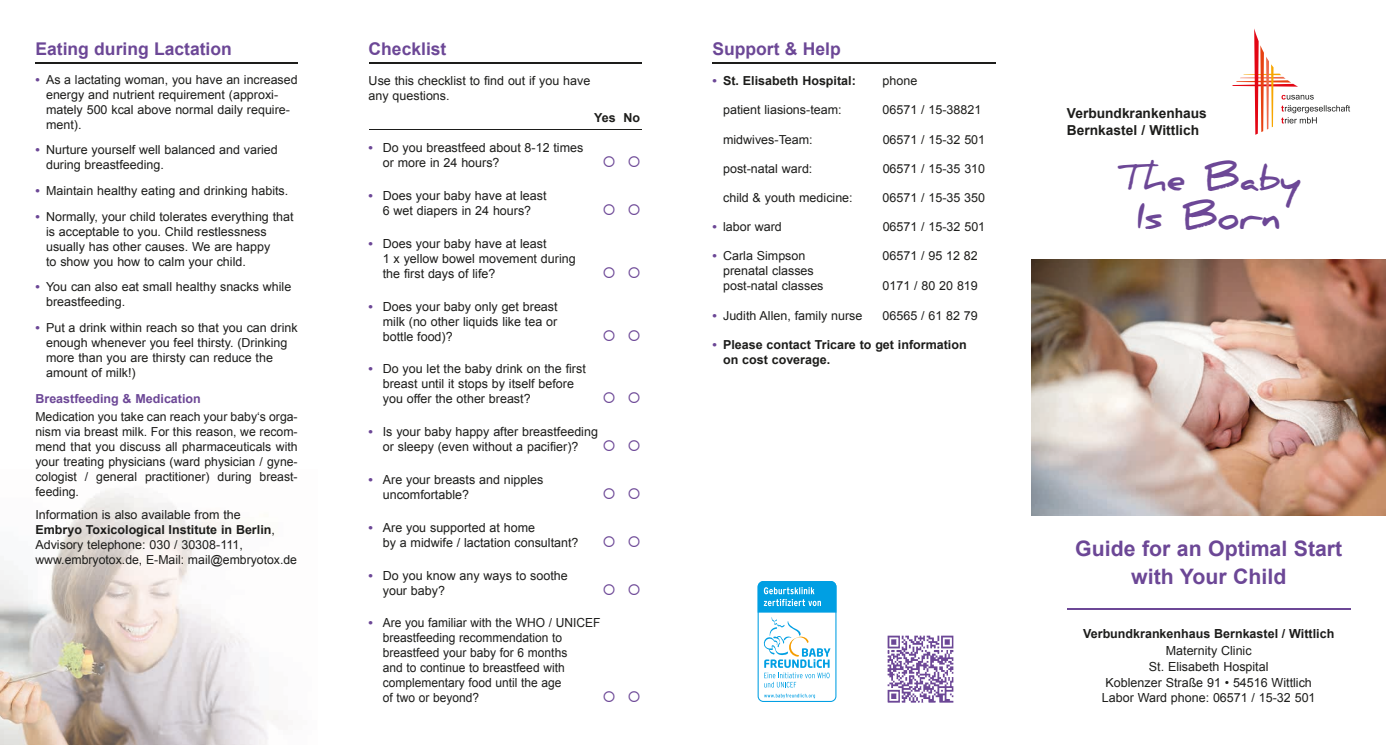
<style>
.page{position:relative;width:1386px;height:745px;background:#fff}
.page>*{position:absolute;margin:0;border:0;box-sizing:border-box;transform-origin:0 0}
.t1{font:700 35px/38.8px "Daniel";color:#6c4796;text-align:center}
.t2{font:700 21.25px/27.5px "Arial";color:#6c4796;text-align:center}
.t3{font:700 17.5px "Arial";color:#6c4796}
.t4{font:700 13.75px/16.5px "Arial";color:#1d1d1b}
.t5{font:12.5px/15px "Arial";color:#1d1d1b}
.t6{font:12.5px/15px "Arial";color:#1d1d1b;scale:.96 1}
.t7{font:700 12.5px "Arial";color:#1d1d1b}
.t8{font:12.38px/15px "Arial";color:#1d1d1b}
.t9{font:700 12.38px/15px "Arial";color:#1d1d1b}
.t10{font:700 12.38px "Arial";color:#6c4796}
.s1{font-weight:700;color:#6c4796}
.s2{font-weight:700}
.s3{font-weight:700;font-size:12.38px;color:#6c4796}
.s4{color:#6c4796}
</style>
<div class="page">
<img style="left:0;top:490px;width:279px;height:254px">
<hr style="left:35px;top:62px;width:263px;height:1px;background:#1d1d1b">
<hr style="left:369px;top:62px;width:272px;height:1px;background:#1d1d1b">
<hr style="left:369px;top:129px;width:272px;height:1px;background:#1d1d1b">
<hr style="left:712px;top:62px;width:284px;height:1px;background:#1d1d1b">
<svg style="left:757px;top:581px;width:79px;height:120px"></svg>
<img style="left:887px;top:635px;width:67px;height:68px">
<img style="left:1031px;top:259px;width:354px;height:256px">
<hr style="left:1067px;top:608px;width:283px;height:1px;background:#6c4796">
<svg style="left:1232px;top:28px;width:118px;height:107px"></svg>
<h3 class="t3" style="left:35px;top:37px;width:198px">Eating during Lactation</h3>
<p class="t8" style="left:46px;top:72px;width:253px;text-indent:-11px"><span class="s1">•</span> As a lactating woman, you have an increa sed energy and nutrient requirement (approxi&shy;mately 500 kcal above normal daily require&shy;ment).</p>
<p class="t8" style="left:46px;top:142px;width:233px;text-indent:-11px"><span class="s1">•</span> Nurture yourself well balanced and varied during breastfeeding.</p>
<p class="t8" style="left:35px;top:183px;width:254px"><span class="s1">•</span> Maintain healthy eating and drinking habits.</p>
<p class="t8" style="left:46px;top:209px;width:249px;text-indent:-11px"><span class="s1">•</span> Normally, your child tolerates everything that is acceptable to you. Child restlessness usually has other causes. We are happy<br>to show you how to calm your child.</p>
<p class="t8" style="left:46px;top:279px;width:247px;text-indent:-11px"><span class="s1">•</span> You can also eat small healthy snacks while breastfeeding.</p>
<p class="t8" style="left:46px;top:320px;width:253px;text-indent:-11px"><span class="s1">•</span> Put a drink within reach so that you can drink enough whenever you feel thirsty. (Drinking more than you are thirsty can reduce the amount of milk!)</p>
<p class="t10" style="left:35px;top:390px;width:167px">Breastfeeding &amp; Medication</p>
<p class="t8" style="left:35px;top:409px;width:264px;text-align:justify">Medication you take can reach your baby‘s orga&shy;nism via breast milk. For this reason, we recom&shy;mend that you discuss all pharmaceuticals with your treating physicians (ward physician / gyne&shy;cologist / general practitioner) during breast&shy;feeding.</p>
<p class="t8" style="left:35px;top:506px;width:263px">Information is also available from the<br><span class="s2">Embryo Toxicological Institute in Berlin</span>, Advisory telephone: 030 / 30308-111, www.embryotox.de, E-Mail: mail@embryotox.de</p>
<h3 class="t3" style="left:369px;top:37px;width:79px">Checklist</h3>
<p class="t8" style="left:369px;top:73px;width:223px">Use this checklist to find out if you have any questions.</p>
<p class="t9" style="left:594px;top:111px;width:47px">Yes No</p>
<p class="t5" style="left:383px;top:140px;width:202px;text-indent:-14px"><span class="s3">•</span> Do you breastfeed about 8-12 times or more in 24 hours?</p>
<p class="t5" style="left:369px;top:188px;width:179px;text-align:center"><span class="s3">•</span> Does your baby have at least<br>6 wet diapers in 24 hours?</p>
<p class="t5" style="left:383px;top:236px;width:194px;text-indent:-14px"><span class="s3">•</span> Does your baby have at least<br>1 x yellow bowel movement during the first days of life?</p>
<p class="t5" style="left:383px;top:299px;width:176px;text-align:justify;text-indent:-14px"><span class="s3">•</span> Does your baby only get breast milk (no other liquids like tea or bottle food)?</p>
<p class="t5" style="left:383px;top:361px;width:204px;text-indent:-14px"><span class="s3">•</span> Do you let the baby drink on the first breast until it stops by itself before you offer the other breast?</p>
<p class="t5" style="left:369px;top:424px;width:231px;text-align:center"><span class="s3">•</span> Is your baby happy after breastfeeding or sleepy (even without a pacifier)?</p>
<p class="t5" style="left:383px;top:472px;width:162px;text-indent:-14px"><span class="s3">•</span> Are your breasts and nipples uncomfortable?</p>
<p class="t5" style="left:383px;top:519px;width:197px;text-indent:-14px"><span class="s3">•</span> Are you supported at home<br>by a midwife / lactation consultant?</p>
<p class="t5" style="left:383px;top:567px;width:186px;text-indent:-14px"><span class="s3">•</span> Do you know any ways to soothe your baby?</p>
<p class="t6" style="left:383px;top:615px;width:228px;text-indent:-14px"><span class="s3">•</span> Are you familiar with the WHO / UNICEF breastfeeding recommendation to breastfeed your baby for 6 months<br>and to continue to breastfeed with complementary food until the age<br>of two or beyond?</p>
<h3 class="t3" style="left:712px;top:37px;width:130px">Support &amp; Help</h3>
<p class="t9" style="left:712px;top:74px;width:145px"><span class="s4">•</span> St. Elisabeth Hospital:</p>
<p class="t8" style="left:882px;top:73px;width:36px">phone</p>
<p class="t8" style="left:723px;top:103px;width:120px">patient liasions-team:</p>
<p class="t8" style="left:882px;top:103px;width:100px">06571 / 15-38821</p>
<p class="t8" style="left:723px;top:132px;width:91px">midwives-Team:</p>
<p class="t8" style="left:882px;top:132px;width:104px">06571 / 15-32 501</p>
<p class="t8" style="left:723px;top:161px;width:91px">post-natal ward:</p>
<p class="t8" style="left:882px;top:161px;width:104px">06571 / 15-35 310</p>
<p class="t8" style="left:723px;top:190px;width:131px">child &amp; youth medicine:</p>
<p class="t8" style="left:882px;top:190px;width:104px">06571 / 15-35 350</p>
<p class="t8" style="left:712px;top:219px;width:71px"><span class="s1">•</span> labor ward</p>
<p class="t8" style="left:882px;top:219px;width:104px">06571 / 15-32 501</p>
<p class="t8" style="left:712px;top:248px;width:94px"><span class="s1">•</span> Carla Simpson</p>
<p class="t8" style="left:882px;top:248px;width:97px">06571 / 95 12 82</p>
<p class="t8" style="left:723px;top:263px;width:102px">prenatal classes post-natal classes</p>
<p class="t8" style="left:882px;top:278px;width:97px">0171 / 80 20 819</p>
<p class="t8" style="left:712px;top:308px;width:151px"><span class="s1">•</span> Judith Allen, family nurse</p>
<p class="t8" style="left:882px;top:308px;width:97px">06565 / 61 82 79</p>
<p class="t9" style="left:723px;top:337px;width:245px;text-indent:-11px"><span class="s4">•</span> Please contact Tricare to get information on cost coverage.</p>
<p class="t4" style="left:1067px;top:105px;width:141px">Verbundkrankenhaus<br>Bernkastel / Wittlich</p>
<h1 class="t1" style="left:1116px;top:158px;width:187px">The Baby<br>Is Born</h1>
<h2 class="t2" style="left:1075px;top:535px;width:268px">Guide for an Optimal Start with Your Child</h2>
<p class="t7" style="left:1083px;top:625px;width:253px">Verbundkrankenhaus Bernkastel / Wittlich</p>
<p class="t5" style="left:1101px;top:642px;width:215px;line-height:15.8px;text-align:center">Maternity Clinic<br>St. Elisabeth Hospital<br>Koblenzer Straße 91 • 54516 Wittlich<br>Labor Ward phone: 06571 / 15-32 501</p>
</div>
